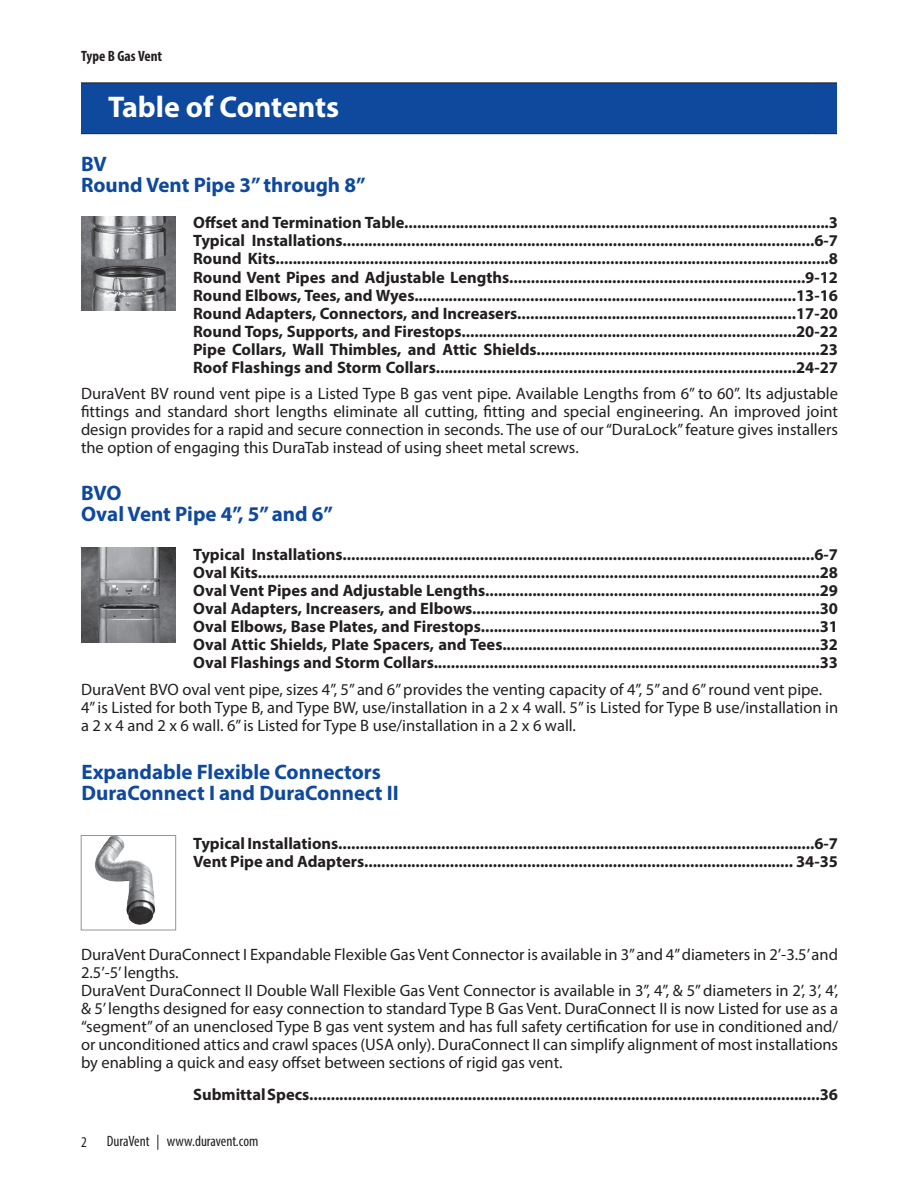
<style>
.page{position:relative;width:918px;height:1188px;background:#fff}
.page>*{position:absolute;margin:0;border:0;box-sizing:border-box;transform-origin:0 0}
.t1{font:700 30px "Myriad Pro";letter-spacing:-.005em;color:#fff}
.t2{font:700 21px/21px "Myriad Pro";color:#0f499d}
.t3{font:700 16.5px/18px "Myriad Pro";color:#231f20;text-align:justify}
.t4{font:16.5px/18px "Myriad Pro";color:#231f20}
.t5{font:condensed 15px "Myriad Pro";color:#231f20}
.t6{font:700 condensed 15px "Myriad Pro";color:#231f20}
</style>
<div class="page">
<img style="left:81px;top:216px;width:95px;height:95px">
<img style="left:81px;top:548px;width:94px;height:94px">
<img style="left:94px;top:837px;width:61px;height:88px">
<div style="left:81px;top:835px;width:95px;height:95px;border:1px solid #939598"></div>
<div style="left:81px;top:83px;width:756px;height:51px;background:#0f499d"></div>
<p class="t6" style="left:81px;top:47px;width:83px">Type B Gas Vent</p>
<h1 class="t1" style="left:108px;top:88px;width:233px">Table of Contents</h1>
<p class="t2" style="left:81px;top:153px;width:286px">BV<br>Round Vent Pipe 3” through 8”</p>
<p class="t3" style="left:193px;top:213px;width:646px">Offset and Termination Table...................................................................................................3<br>Typical Installations..............................................................................................................6-7<br>Round Kits.................................................................................................................................8<br>Round Vent Pipes and Adjustable Lengths.....................................................................9-12<br>Round Elbows, Tees, and Wyes.........................................................................................13-16<br>Round Adapters, Connectors, and Increasers.................................................................17-20<br>Round Tops, Supports, and Firestops..............................................................................20-22<br>Pipe Collars, Wall Thimbles, and Attic Shields..................................................................23<br>Roof Flashings and Storm Collars....................................................................................24-27</p>
<p class="t4" style="left:81px;top:384px;width:759px;text-align:justify">DuraVent BV round vent pipe is a Listed Type B gas vent pipe. Available Lengths from 6” to 60”. Its adjustable fittings and standard short lengths eliminate all cutting, fitting and special engineering. An improved joint design provides for a rapid and secure connection in seconds. The use of our “DuraLock” feature gives installers the option of engaging this DuraTab instead of using sheet metal screws.</p>
<p class="t2" style="left:81px;top:482px;width:254px">BVO<br>Oval Vent Pipe 4”, 5” and 6”</p>
<p class="t3" style="left:193px;top:545px;width:646px">Typical Installations..............................................................................................................6-7<br>Oval Kits...................................................................................................................................28<br>Oval Vent Pipes and Adjustable Lengths..............................................................................29<br>Oval Adapters, Increasers, and Elbows.................................................................................30<br>Oval Elbows, Base Plates, and Firestops...............................................................................31<br>Oval Attic Shields, Plate Spacers, and Tees..........................................................................32<br>Oval Flashings and Storm Collars..........................................................................................33</p>
<p class="t4" style="left:81px;top:680px;width:759px">DuraVent BVO oval vent pipe, sizes 4”, 5” and 6” provides the venting capacity of 4”, 5” and 6” round vent pipe.<br>4” is Listed for both Type B, and Type BW, use/installation in a 2 x 4 wall. 5” is Listed for Type B use/installation in a 2 x 4 and 2 x 6 wall. 6” is Listed for Type B use/installation in a 2 x 6 wall.</p>
<p class="t2" style="left:82px;top:761px;width:319px">Expandable Flexible Connectors<br>DuraConnect I and DuraConnect II</p>
<p class="t3" style="left:193px;top:834px;width:646px">Typical Installations...............................................................................................................6-7<br>Vent Pipe and Adapters.................................................................................................... 34-35</p>
<p class="t4" style="left:81px;top:945px;width:759px">DuraVent DuraConnect I Expandable Flexible Gas Vent Connector is available in 3” and 4” diameters in 2’-3.5’ and 2.5’-5’ lengths.<br>DuraVent DuraConnect II Double Wall Flexible Gas Vent Connector is available in 3”, 4”, &amp; 5” diameters in 2’, 3’, 4’, &amp; 5’ lengths designed for easy connection to standard Type B Gas Vent. DuraConnect II is now Listed for use as a “segment” of an unenclosed Type B gas vent system and has full safety certification for use in conditioned and/ or unconditioned attics and crawl spaces (USA only). DuraConnect II can simplify alignment of most installations by enabling a quick and easy offset between sections of rigid gas vent.</p>
<p class="t3" style="left:193px;top:1085px;width:646px">Submittal Specs.......................................................................................................................36</p>
<p class="t5" style="left:81px;top:1133px;width:7px">2</p>
<p class="t5" style="left:107px;top:1132px;width:153px">DuraVent | www.duravent.com</p>
</div>
